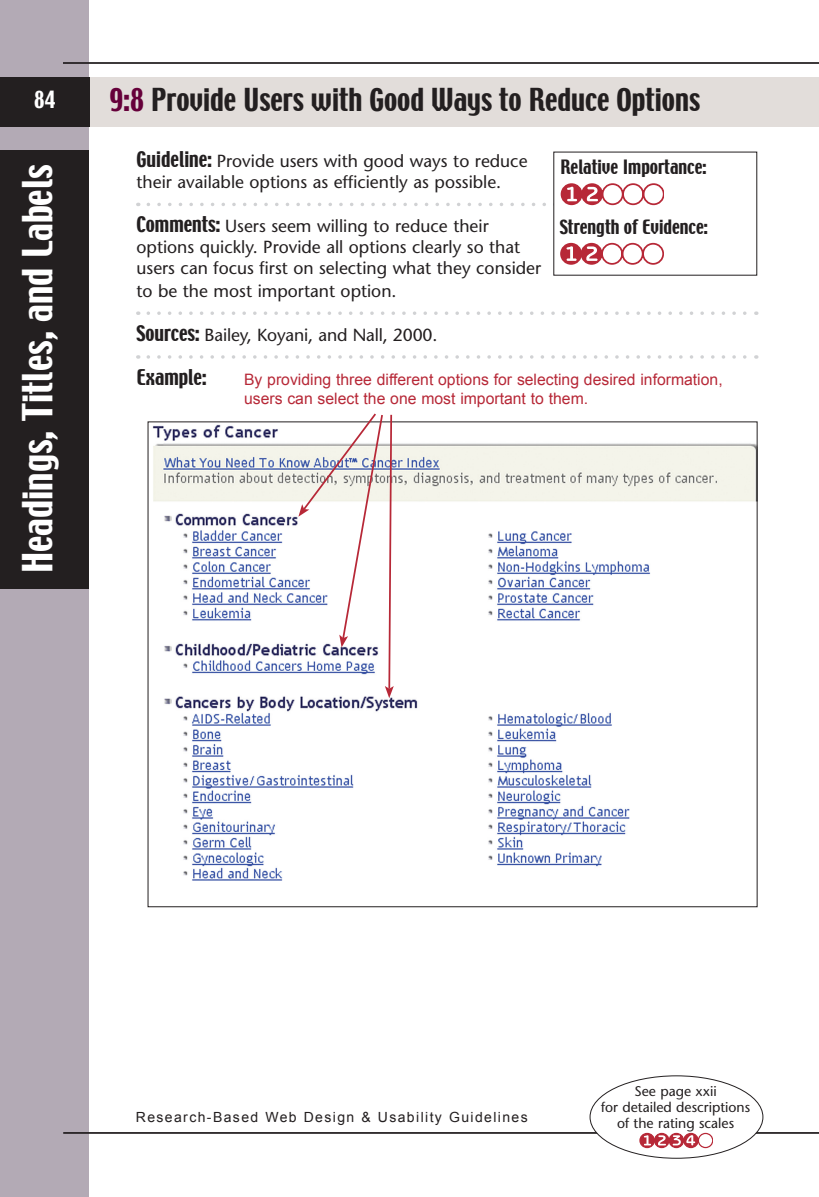
<style>
.page{position:relative;width:819px;height:1197px;background:#fff}
.page>*{position:absolute;margin:0;border:0;box-sizing:border-box;transform-origin:0 0}
.t1{font:36.75px "Techno";color:#fff}
.t2{font:28px "Techno";color:#231f20}
.t3{font:21px "Techno";color:#fff}
.t4{font:19.25px "Techno";color:#231f20}
.t5{font:17.5px/21px "Stone Sans";color:#231f20}
.t6{font:17.5px "Techno";color:#231f20}
.t7{font:15.75px/18.9px "Arial";color:#b72837}
.t8{font:14px/15.8px "Stone Sans";color:#231f20;text-align:center}
.t9{font:14px "Arial";letter-spacing:.1em;color:#231f20}
.s1{color:#66003a}
.s2{font-family:"Techno";font-size:19.25px}
</style>
<div class="page">
<div style="left:85px;top:77px;width:734px;height:50px;background:#e2ddda"></div>
<svg style="left:148px;top:355px;width:609px;height:4px"></svg>
<svg style="left:148px;top:311px;width:609px;height:4px"></svg>
<svg style="left:148px;top:183px;width:516px;height:23px"></svg>
<div style="left:561px;top:244px;width:20px;height:20px;background:#b72837;border-radius:50%"></div>
<div style="left:560px;top:243px;width:22px;height:22px;border:2px solid #b72837;border-radius:50%"></div>
<svg style="left:567px;top:243px;width:96px;height:22px"></svg>
<img style="left:152px;top:424px;width:604px;height:457px">
<svg style="left:298px;top:413px;width:96px;height:285px"></svg>
<div style="left:0;top:0;width:89px;height:1197px;background:#b3aab5"></div>
<div style="left:0;top:77px;width:89px;height:50px;background:#231f20"></div>
<hr style="left:63px;top:62px;width:756px;height:2px;background:#231f20">
<div style="left:0;top:150px;width:89px;height:438px;background:#231f20"></div>
<hr style="left:63px;top:1132px;width:756px;height:2px;background:#231f20">
<div style="left:590px;top:1076px;width:173px;height:82px;background:#fff;border-radius:50%"></div>
<div style="left:640px;top:1133px;width:14px;height:15px;background:#b72837;border-radius:50%"></div>
<div style="left:639px;top:1133px;width:16px;height:15px;border:1px solid #b72837;border-radius:50%"></div>
<svg style="left:655px;top:1133px;width:14px;height:15px"></svg>
<div style="left:654px;top:1133px;width:16px;height:15px;border:1px solid #b72837;border-radius:50%"></div>
<div style="left:669px;top:1133px;width:15px;height:15px;background:#b72837;border-radius:50%"></div>
<div style="left:669px;top:1133px;width:15px;height:15px;border:1px solid #b72837;border-radius:50%"></div>
<svg style="left:658px;top:1135px;width:8px;height:10px"></svg>
<svg style="left:644px;top:1135px;width:7px;height:10px"></svg>
<svg style="left:673px;top:1133px;width:40px;height:15px"></svg>
<p class="t3" style="left:34px;top:85px;width:22px">84</p>
<p class="t1" style="left:13px;top:573px;width:410px;rotate:-90deg">Headings, Titles, and Labels</p>
<p class="t2" style="left:110px;top:80px;width:592px"><span class="s1">9:8</span> Provide Users with Good Ways to Reduce Options</p>
<p class="t5" style="left:137px;top:150px;width:393px"><span class="s2">Guideline:</span> Provide users with good ways to reduce their available options as efficiently as possible.</p>
<p class="t5" style="left:137px;top:216px;width:406px"><span class="s2">Comments:</span> Users seem willing to reduce their options quickly. Provide all options clearly so that users can focus first on selecting what they consider</p>
<p class="t5" style="left:137px;top:281px;width:262px">to be the most important option.</p>
<p class="t5" style="left:137px;top:325px;width:302px"><span class="s2">Sources:</span> Bailey, Koyani, and Nall, 2000.</p>
<p class="t4" style="left:137px;top:365px;width:71px">Example:</p>
<p class="t7" style="left:244px;top:370px;width:480px">By providing three different options for selecting desired information, users can select the one most important to them.</p>
<p class="t6" style="left:560px;top:155px;width:148px">Relative Importance:</p>
<p class="t6" style="left:560px;top:215px;width:150px">Strength of Evidence:</p>
<p class="t9" style="left:136px;top:1110px;width:393px">Research-Based Web Design &amp; Usability Guidelines</p>
<p class="t8" style="left:601px;top:1084px;width:151px">See page xxii<br>for detailed descriptions of the rating scales</p>
</div>
